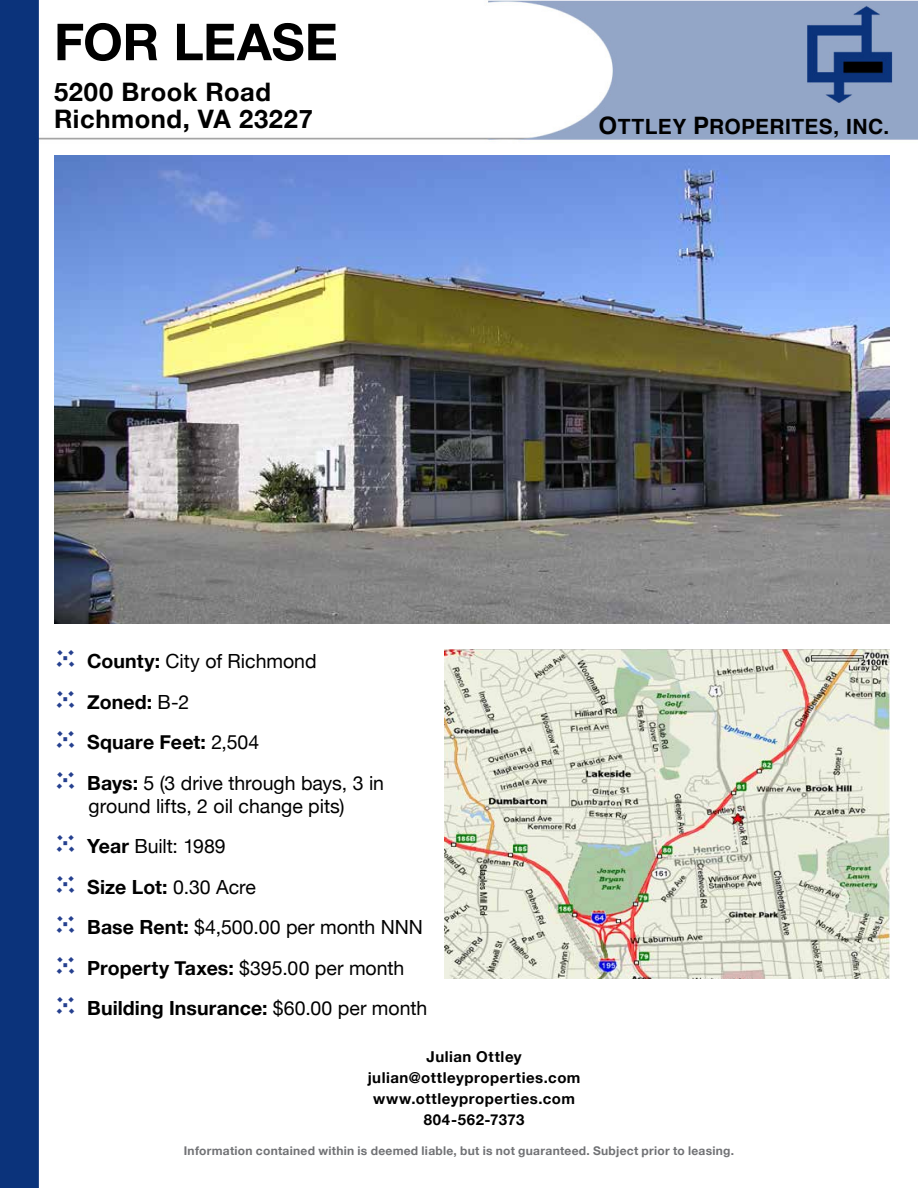
<style>
.page{position:relative;width:918px;height:1188px;background:#fff}
.page>*{position:absolute;margin:0;border:0;box-sizing:border-box;transform-origin:0 0}
.t1{font:700 51px "Helvetica Neue";letter-spacing:-.005em;color:#000}
.t2{font:700 25.5px/27px "Helvetica Neue";letter-spacing:.02em;color:#000}
.t3{font:700 21px "Helvetica";letter-spacing:.02em;color:#000}
.t4{font:19.5px/40.5px "Helvetica Neue";color:#000}
.t5{font:700 15px/21px "Helvetica Neue";letter-spacing:.035em;color:#000;text-align:center}
.t6{font:700 12px "Helvetica Neue";letter-spacing:.025em;color:#717275}
.s1{font-size:24px}
.s2{font-size:36px;color:#25408f}
.s3{font-weight:700}
</style>
<div class="page">
<img style="left:0;top:0;width:918px;height:1188px">
<img style="left:54px;top:156px;width:835px;height:468px">
<img style="left:445px;top:649px;width:444px;height:329px">
<h1 class="t1" style="left:54px;top:2px;width:285px">FOR LEASE</h1>
<h2 class="t2" style="left:54px;top:79px;width:260px">5200 Brook Road<br>Richmond, VA 23227</h2>
<p class="t3" style="left:598px;top:110px;width:292px"><span class="s1">O</span>TTLEY <span class="s1">P</span>ROPERITES, INC.</p>
<p class="t4" style="left:55px;top:642px;width:331px"><span class="s2">⁙</span> <span class="s3">County:</span> City of Richmond<br><span class="s2">⁙</span> <span class="s3">Zoned:</span> B-2<br><span class="s2">⁙</span> <span class="s3">Square Feet:</span> 2,504<br><span class="s2">⁙</span> <span class="s3">Bays:</span> 5 (3 drive through bays, 3 in</p>
<p class="t4" style="left:55px;top:787px;width:374px;text-indent:34px">ground lifts, 2 oil change pits)<br><span class="s2">⁙</span> <span class="s3">Year</span> Built: 1989<br><span class="s2">⁙</span> <span class="s3">Size Lot:</span> 0.30 Acre<br><span class="s2">⁙</span> <span class="s3">Base Rent:</span> $4,500.00 per month NNN <span class="s2">⁙</span> <span class="s3">Property Taxes:</span> $395.00 per month <span class="s2">⁙</span> <span class="s3">Building Insurance:</span> $60.00 per month</p>
<p class="t5" style="left:368px;top:1047px;width:214px">Julian Ottley julian@ottleyproperties.com www.ottleyproperties.com<br>804-562-7373</p>
<p class="t6" style="left:184px;top:1142px;width:552px">Information contained within is deemed liable, but is not guaranteed. Subject prior to leasing.</p>
</div>
